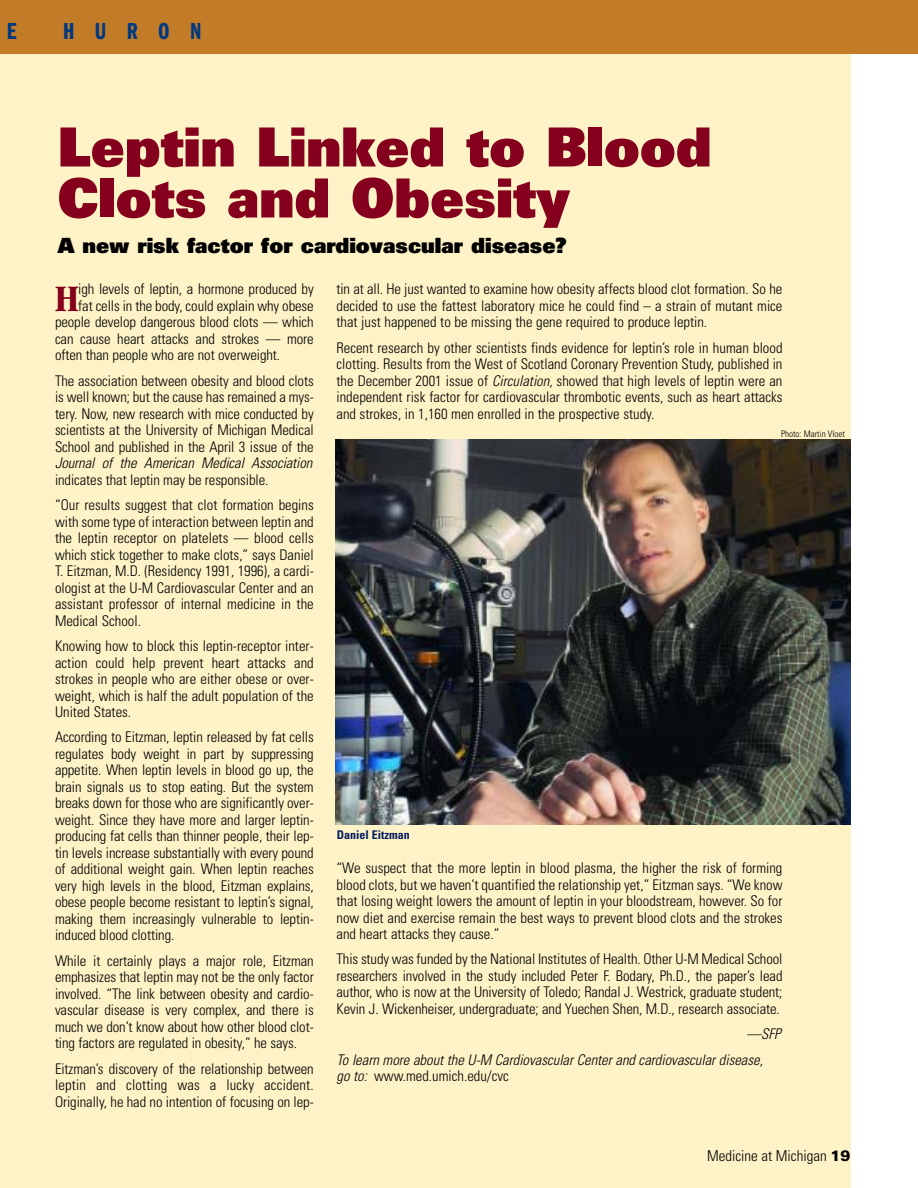
<style>
.page{position:relative;width:918px;height:1188px;background:#fff}
.page>*{position:absolute;margin:0;border:0;box-sizing:border-box;transform-origin:0 0}
.t1{font:900 54px/51px "Univers";color:#84001c}
.t2{font:700 condensed 38.7px "Garamond";color:#84001c}
.t3{font:24px "Franklin Gothic Demi Cmpr";letter-spacing:.85em;color:#003981}
.t4{font:900 21px "Univers";color:#000}
.t5{font:300 condensed 15px "Univers";color:#000}
.t6{font:300 condensed 14.7px/16.5px "Univers";letter-spacing:-.005em;color:#000;text-align:justify}
.t7{font:italic 300 condensed 14.7px/25.5px "Univers";color:#000}
.t8{font:700 condensed 12px "Univers";color:#00195f}
.t9{font:300 condensed 9px "Univers";color:#000}
.s1{font-style:italic}
.s2{font-weight:900;font-stretch:normal}
</style>
<div class="page">
<div style="left:0;top:39px;width:850px;height:1149px;background:#fef3c7"></div>
<div style="left:0;top:0;width:918px;height:54px;background:#c27c28"></div>
<img style="left:335px;top:440px;width:515px;height:385px">
<h3 class="t3" style="left:7px;top:23px;width:11px">E</h3>
<h3 class="t3" style="left:63px;top:23px;width:140px">HURON</h3>
<h1 class="t1" style="left:58px;top:127px;width:656px">Leptin Linked to Blood<br>Clots and Obesity</h1>
<h3 class="t4" style="left:58px;top:238px;width:511px">A new risk factor for cardiovascular disease?</h3>
<h2 class="t2" style="left:55px;top:284px;width:25px">H</h2>
<p class="t6" style="left:78px;top:282px;width:237px">igh levels of leptin, a hormone produced by</p>
<p class="t6" style="left:78px;top:299px;width:237px">fat cells in the body, could explain why obese</p>
<p class="t6" style="left:55px;top:315px;width:260px">people develop dangerous blood clots — which</p>
<p class="t6" style="left:55px;top:332px;width:260px">can cause heart attacks and strokes — more</p>
<p class="t6" style="left:55px;top:348px;width:227px">often than people who are not overweight.</p>
<p class="t6" style="left:55px;top:374px;width:260px">The association between obesity and blood clots is well known; but the cause has remained a mys&shy;tery. Now, new research with mice conducted by scientists at the University of Michigan Medical School and published in the April 3 issue of the</p>
<p class="t7" style="left:55px;top:452px;width:259px">Journal of the American Medical Association</p>
<p class="t6" style="left:55px;top:468px;width:260px;line-height:25.5px">indicates that leptin may be responsible.<br>“Our results suggest that clot formation begins</p>
<p class="t6" style="left:55px;top:515px;width:260px">with some type of interaction between leptin and the leptin receptor on platelets — blood cells which stick together to make clots,” says Daniel T. Eitzman, M.D. (Residency 1991, 1996), a cardi&shy;ologist at the U-M Cardiovascular Center and an assistant professor of internal medicine in the Medical School.</p>
<p class="t6" style="left:55px;top:639px;width:260px">Knowing how to block this leptin-receptor inter&shy;action could help prevent heart attacks and strokes in people who are either obese or over&shy;weight, which is half the adult population of the United States.</p>
<p class="t6" style="left:55px;top:731px;width:260px">According to Eitzman, leptin released by fat cells regulates body weight in part by suppressing appetite. When leptin levels in blood go up, the brain signals us to stop eating. But the system breaks down for those who are significantly over&shy;weight. Since they have more and larger leptin&shy;producing fat cells than thinner people, their lep&shy;tin levels increase substantially with every pound of additional weight gain. When leptin reaches very high levels in the blood, Eitzman explains, obese people become resistant to leptin’s signal, making them increasingly vulnerable to leptin&shy;induced blood clotting.</p>
<p class="t6" style="left:55px;top:954px;width:260px">While it certainly plays a major role, Eitzman emphasizes that leptin may not be the only factor involved. “The link between obesity and cardio&shy;vascular disease is very complex, and there is much we don’t know about how other blood clot&shy;ting factors are regulated in obesity,” he says.</p>
<p class="t6" style="left:55px;top:1062px;width:260px">Eitzman’s discovery of the relationship between leptin and clotting was a lucky accident.<br>Originally, he had no intention of focusing on lep-</p>
<p class="t6" style="left:336px;top:282px;width:448px">tin at all. He just wanted to examine how obesity affects blood clot formation. So he decided to use the fattest laboratory mice he could find – a strain of mutant mice that just happened to be missing the gene required to produce leptin.</p>
<p class="t6" style="left:337px;top:341px;width:448px">Recent research by other scientists finds evidence for leptin’s role in human blood clotting. Results from the West of Scotland Coronary Prevention Study, published in the December 2001 issue of <span class="s1">Circulation</span>, showed that high levels of leptin were an independent risk factor for cardiovascular thrombotic events, such as heart attacks and strokes, in 1,160 men enrolled in the prospective study.</p>
<p class="t8" style="left:337px;top:830px;width:74px">Daniel Eitzman</p>
<p class="t9" style="left:781px;top:430px;width:65px">Photo: Martin Vloet</p>
<p class="t6" style="left:337px;top:861px;width:448px">“We suspect that the more leptin in blood plasma, the higher the risk of forming blood clots, but we haven’t quantified the relationship yet,” Eitzman says. “We know that losing weight lowers the amount of leptin in your bloodstream, however. So for now diet and exercise remain the best ways to prevent blood clots and the strokes and heart attacks they cause.”</p>
<p class="t6" style="left:337px;top:953px;width:448px">This study was funded by the National Institutes of Health. Other U-M Medical School researchers involved in the study included Peter F. Bodary, Ph.D., the paper’s lead author, who is now at the University of Toledo; Randal J. Westrick, graduate student; Kevin J. Wickenheiser, undergraduate; and Yuechen Shen, M.D., research associate.</p>
<p class="t7" style="left:337px;top:1023px;width:446px;text-indent:410px">—SFP<br>To learn more about the U-M Cardiovascular Center and cardiovascular disease,</p>
<p class="t6" style="left:337px;top:1069px;width:174px"><span class="s1">go to:</span> www.med.umich.edu/cvc</p>
<p class="t5" style="left:707px;top:1150px;width:145px">Medicine at Michigan <span class="s2">19</span></p>
</div>
